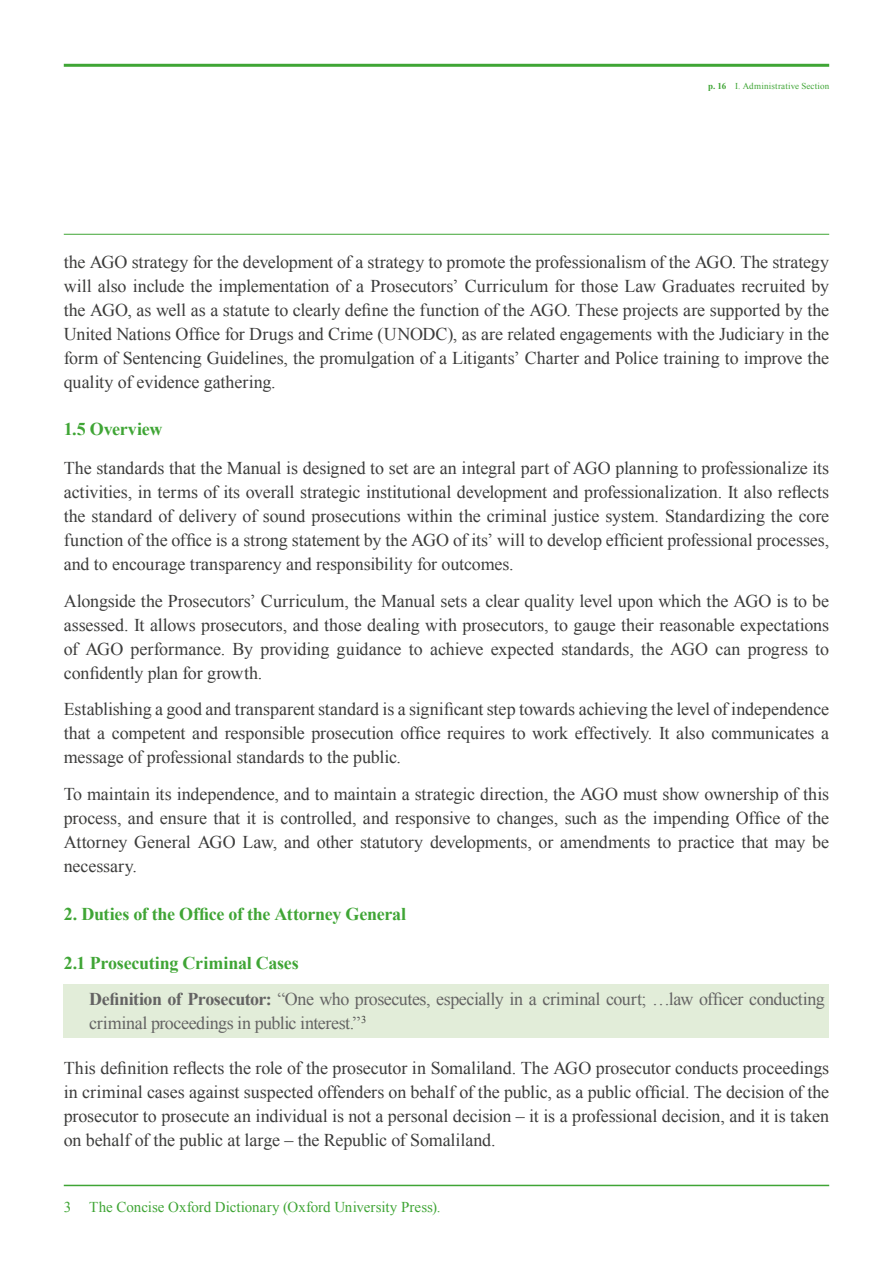
<style>
.page{position:relative;width:893px;height:1263px;background:#fff}
.page>*{position:absolute;margin:0;border:0;box-sizing:border-box;transform-origin:0 0}
.t1{font:18px/24px "Times New Roman";letter-spacing:-.005em;color:#3c3c3b;text-align:justify}
.t2{font:18px/36px "Times New Roman";letter-spacing:-.025em;color:#646363}
.t3{font:700 18px "Times New Roman";letter-spacing:-.015em;color:#3fa535}
.t4{font:15px "Times New Roman";color:#3fa535}
.t5{font:9px "Times New Roman";letter-spacing:.015em;color:#3fa535}
.s1{font-weight:700}
.s2{font-weight:700;color:#3fa535}
</style>
<div class="page">
<hr style="left:64px;top:64px;width:765px;height:3px;background:#3fa535">
<hr style="left:64px;top:234px;width:765px;height:1px;background:#3fa535">
<div style="left:64px;top:984px;width:765px;height:53px;background:#e2edd9"></div>
<hr style="left:64px;top:1185px;width:765px;height:1px;background:#3fa535">
<p class="t5" style="left:708px;top:80px;width:123px"><span class="s1">p. 16</span> I. Administrative Section</p>
<p class="t1" style="left:64px;top:249px;width:767px">the AGO strategy for the development of a strategy to promote the professionalism of the AGO. The strategy will also include the implementation of a Prosecutors’ Curriculum for those Law Graduates recruited by the AGO, as well as a statute to clearly define the function of the AGO. These projects are supported by the United Nations Office for Drugs and Crime (UNODC), as are related engagements with the Judiciary in the form of Sentencing Guidelines, the promulgation of a Litigants’ Charter and Police training to improve the quality of evidence gathering.</p>
<p class="t3" style="left:64px;top:416px;width:100px">1.5 Overview</p>
<p class="t1" style="left:64px;top:456px;width:767px">The standards that the Manual is designed to set are an integral part of AGO planning to professionalize its activities, in terms of its overall strategic institutional development and professionalization. It also reflects the standard of delivery of sound prosecutions within the criminal justice system. Standardizing the core function of the office is a strong statement by the AGO of its’ will to develop efficient professional processes, and to encourage transparency and responsibility for outcomes.</p>
<p class="t1" style="left:64px;top:588px;width:767px">Alongside the Prosecutors’ Curriculum, the Manual sets a clear quality level upon which the AGO is to be assessed. It allows prosecutors, and those dealing with prosecutors, to gauge their reasonable expectations of AGO performance. By providing guidance to achieve expected standards, the AGO can progress to confidently plan for growth.</p>
<p class="t1" style="left:64px;top:697px;width:767px">Establishing a good and transparent standard is a significant step towards achieving the level of independence that a competent and responsible prosecution office requires to work effectively. It also communicates a message of professional standards to the public.</p>
<p class="t1" style="left:64px;top:782px;width:767px">To maintain its independence, and to maintain a strategic direction, the AGO must show ownership of this process, and ensure that it is controlled, and responsive to changes, such as the impending Office of the Attorney General AGO Law, and other statutory developments, or amendments to practice that may be necessary.</p>
<p class="t3" style="left:64px;top:901px;width:344px">2. Duties of the Office of the Attorney General</p>
<p class="t2" style="left:89px;top:945px;width:737px;text-indent:-26px"><span class="s2">2.1 Prosecuting Criminal Cases<br></span><span class="s1">Definition of Prosecutor:</span> “One who prosecutes, especially in a criminal court; …law officer conducting</p>
<p class="t2" style="left:89px;top:1005px;width:279px">criminal proceedings in public interest.” <sup>3</sup></p>
<p class="t1" style="left:64px;top:1056px;width:767px">This definition reflects the role of the prosecutor in Somaliland. The AGO prosecutor conducts proceedings in criminal cases against suspected offenders on behalf of the public, as a public official. The decision of the prosecutor to prosecute an individual is not a personal decision – it is a professional decision, and it is taken on behalf of the public at large – the Republic of Somaliland.</p>
<p class="t4" style="left:64px;top:1197px;width:378px">3 The Concise Oxford Dictionary (Oxford University Press).</p>
</div>
